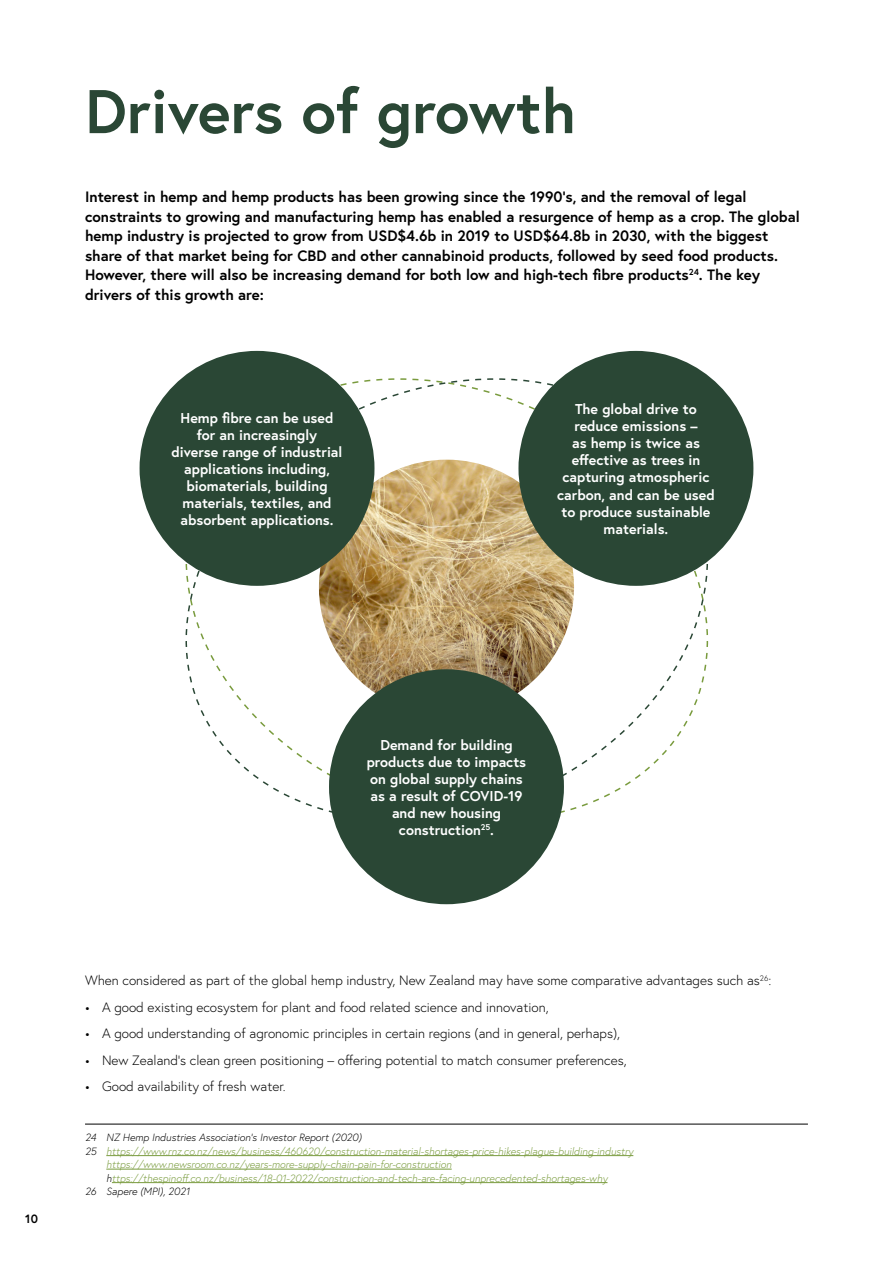
<style>
.page{position:relative;width:893px;height:1263px;background:#fff}
.page>*{position:absolute;margin:0;border:0;box-sizing:border-box;transform-origin:0 0}
.t1{font:700 61.5px "Europa";color:#2a4735}
.t2{font:700 15px/19.5px "Europa";color:#000}
.t3{font:700 14.25px/17.1px "Europa";color:#fff;text-align:center}
.t4{font:300 13.5px "Europa";color:#000}
.t5{font:700 12px "Europa";color:#000}
.t6{font:italic 300 10.5px "Europa";color:#799b3d}
.t7{font:italic 300 10.5px "Europa";color:#000}
.s1{font-family:"National";font-weight:600}
.s2{color:#000}
</style>
<div class="page">
<svg style="left:156px;top:354px;width:581px;height:490px"></svg>
<svg style="left:242px;top:426px;width:410px;height:347px"></svg>
<div style="left:518px;top:351px;width:235px;height:235px;background:#2a4735;border-radius:50%"></div>
<div style="left:329px;top:669px;width:235px;height:235px;background:#2a4735;border-radius:50%"></div>
<div style="left:140px;top:351px;width:234px;height:235px;background:#2a4735;border-radius:50%"></div>
<hr style="left:106px;top:1155px;width:527px;height:1px;background:#799b3d">
<hr style="left:106px;top:1169px;width:346px;height:1px;background:#799b3d">
<hr style="left:112px;top:1182px;width:495px;height:1px;background:#799b3d">
<hr style="left:85px;top:1124px;width:723px;height:1px;background:#000">
<h1 class="t1" style="left:85px;top:70px;width:492px">Drivers of growth</h1>
<p class="t2" style="left:85px;top:187px;width:716px">Interest in hemp and hemp products has been growing since the 1990’s, and the removal of legal constraints to growing and manufacturing hemp has enabled a resurgence of hemp as a crop. The global hemp industry is projected to grow from USD$4.6b in 2019 to USD$64.8b in 2030, with the biggest share of that market being for CBD and other cannabinoid products, followed by seed food products.<br>However, there will also be increasing demand for both low and high-tech fibre products<sup>24</sup>. The key drivers of this growth are:</p>
<p class="t3" style="left:172px;top:409px;width:172px">Hemp fibre can be used for an increasingly<br>diverse range of industrial applications including, biomaterials, building materials, textiles, and absorbent applications.</p>
<p class="t3" style="left:557px;top:400px;width:159px">The global drive to reduce emissions –<br>as hemp is twice as effective as trees in capturing atmospheric carbon, and can be used to produce sustainable materials.</p>
<p class="t3" style="left:367px;top:736px;width:161px">Demand for building products due to impacts on global supply chains as a result of COVID-19 and new housing construction<sup>25</sup>.</p>
<p class="t5" style="left:25px;top:1211px;width:14px">10</p>
<p class="t4" style="left:85px;top:972px;width:688px">When considered as part of the global hemp industry, New Zealand may have some comparative advantages such as<sup>26</sup>:</p>
<p class="t4" style="left:85px;top:998px;width:465px"><span class="s1">•</span> A good existing ecosystem for plant and food related science and innovation,</p>
<p class="t4" style="left:85px;top:1025px;width:537px"><span class="s1">•</span> A good understanding of agronomic principles in certain regions (and in general, perhaps),</p>
<p class="t4" style="left:85px;top:1051px;width:543px"><span class="s1">•</span> New Zealand’s clean green positioning – offering potential to match consumer preferences,</p>
<p class="t4" style="left:85px;top:1078px;width:202px"><span class="s1">•</span> Good availability of fresh water.</p>
<p class="t7" style="left:85px;top:1131px;width:278px">24 NZ Hemp Industries Association’s Investor Report (2020)</p>
<p class="t6" style="left:85px;top:1144px;width:550px"><span class="s2">25</span> https://www.rnz.co.nz/news/business/460620/construction-material-shortages-price-hikes-plague-building-industry</p>
<p class="t6" style="left:106px;top:1158px;width:347px">https://www.newsroom.co.nz/years-more-supply-chain-pain-for-construction</p>
<p class="t6" style="left:106px;top:1171px;width:503px"><span class="s2">h</span>ttps://thespinoff.co.nz/business/18-01-2022/construction-and-tech-are-facing-unprecedented-shortages-why</p>
<p class="t7" style="left:85px;top:1185px;width:106px">26 Sapere (MPI), 2021</p>
</div>
